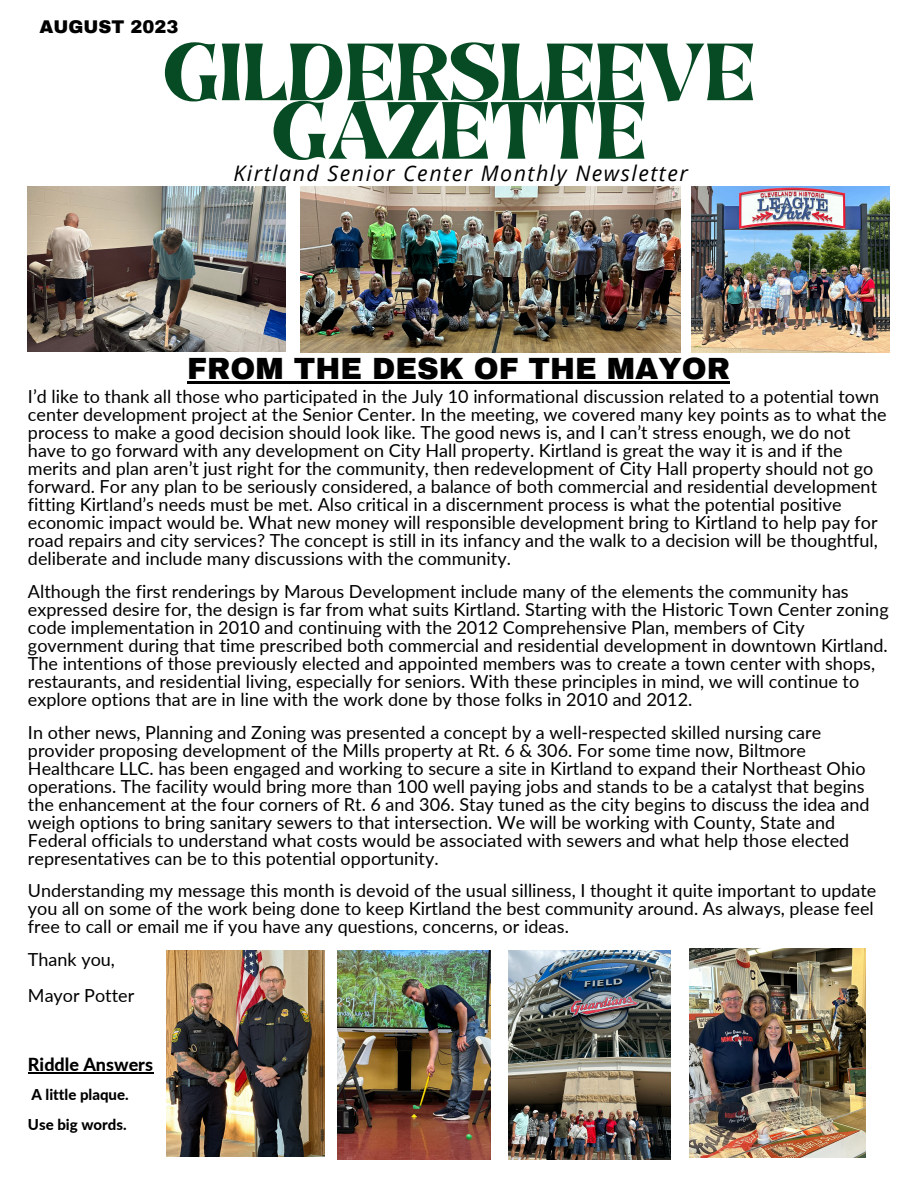
<style>
.page{position:relative;width:918px;height:1188px;background:#fff}
.page>*{position:absolute;margin:0;border:0;box-sizing:border-box;transform-origin:0 0}
.t1{font:65.1px "Brasika Display";letter-spacing:.02em;color:#064b24}
.t2{font:900 30px "Archivo";color:#000}
.t3{font:italic 21.45px "Open Sans";letter-spacing:.07em;color:#000}
.t4{font:18px/18px "Lato";color:#000}
.t5{font:800 18px "Lato";color:#000}
.t6{font:900 18px "Archivo";color:#000}
.t7{font:800 15px "Lato";color:#000}
</style>
<div class="page">
<img style="left:300px;top:187px;width:380px;height:165px">
<img style="left:338px;top:950px;width:153px;height:209px">
<img style="left:690px;top:949px;width:175px;height:209px">
<hr style="left:28px;top:1072px;width:125px;height:1px;background:#000">
<img style="left:28px;top:187px;width:258px;height:165px">
<img style="left:692px;top:187px;width:198px;height:165px">
<img style="left:509px;top:950px;width:162px;height:209px">
<img style="left:167px;top:950px;width:157px;height:207px">
<hr style="left:187px;top:381px;width:543px;height:2px;background:#000">
<p class="t6" style="left:39px;top:17px;width:140px">AUGUST 2023</p>
<p class="t1" style="left:163px;top:22px;width:593px">GILDERSLEEVE</p>
<p class="t1" style="left:272px;top:81px;width:376px">GAZETTE</p>
<p class="t3" style="left:233px;top:158px;width:456px">Kirtland Senior Center Monthly Newsletter</p>
<p class="t2" style="left:187px;top:352px;width:544px">FROM THE DESK OF THE MAYOR</p>
<p class="t4" style="left:28px;top:387px;width:860px">I’d like to thank all those who participated in the July 10 informational discussion related to a potential town center development project at the Senior Center. In the meeting, we covered many key points as to what the process to make a good decision should look like. The good news is, and I can’t stress enough, we do not have to go forward with any development on City Hall property. Kirtland is great the way it is and if the merits and plan aren’t just right for the community, then redevelopment of City Hall property should not go forward. For any plan to be seriously considered, a balance of both commercial and residential development fitting Kirtland’s needs must be met. Also critical in a discernment process is what the potential positive economic impact would be. What new money will responsible development bring to Kirtland to help pay for road repairs and city services? The concept is still in its infancy and the walk to a decision will be thoughtful, deliberate and include many discussions with the community.</p>
<p class="t4" style="left:28px;top:582px;width:862px">Although the first renderings by Marous Development include many of the elements the community has expressed desire for, the design is far from what suits Kirtland. Starting with the Historic Town Center zoning code implementation in 2010 and continuing with the 2012 Comprehensive Plan, members of City government during that time prescribed both commercial and residential development in downtown Kirtland.<br>The intentions of those previously elected and appointed members was to create a town center with shops, restaurants, and residential living, especially for seniors. With these principles in mind, we will continue to explore options that are in line with the work done by those folks in 2010 and 2012.</p>
<p class="t4" style="left:28px;top:723px;width:843px">In other news, Planning and Zoning was presented a concept by a well-respected skilled nursing care provider proposing development of the Mills property at Rt. 6 &amp; 306. For some time now, Biltmore Healthcare LLC. has been engaged and working to secure a site in Kirtland to expand their Northeast Ohio operations. The facility would bring more than 100 well paying jobs and stands to be a catalyst that begins the enhancement at the four corners of Rt. 6 and 306. Stay tuned as the city begins to discuss the idea and weigh options to bring sanitary sewers to that intersection. We will be working with County, State and Federal officials to understand what costs would be associated with sewers and what help those elected representatives can be to this potential opportunity.</p>
<p class="t4" style="left:28px;top:881px;width:850px">Understanding my message this month is devoid of the usual silliness, I thought it quite important to update you all on some of the work being done to keep Kirtland the best community around. As always, please feel free to call or email me if you have any questions, concerns, or ideas.</p>
<p class="t4" style="left:28px;top:950px;width:89px">Thank you,</p>
<p class="t4" style="left:28px;top:986px;width:108px">Mayor Potter</p>
<p class="t5" style="left:28px;top:1053px;width:127px">Riddle Answers</p>
<p class="t7" style="left:32px;top:1085px;width:99px">A little plaque.</p>
<p class="t7" style="left:28px;top:1115px;width:100px">Use big words.</p>
</div>
